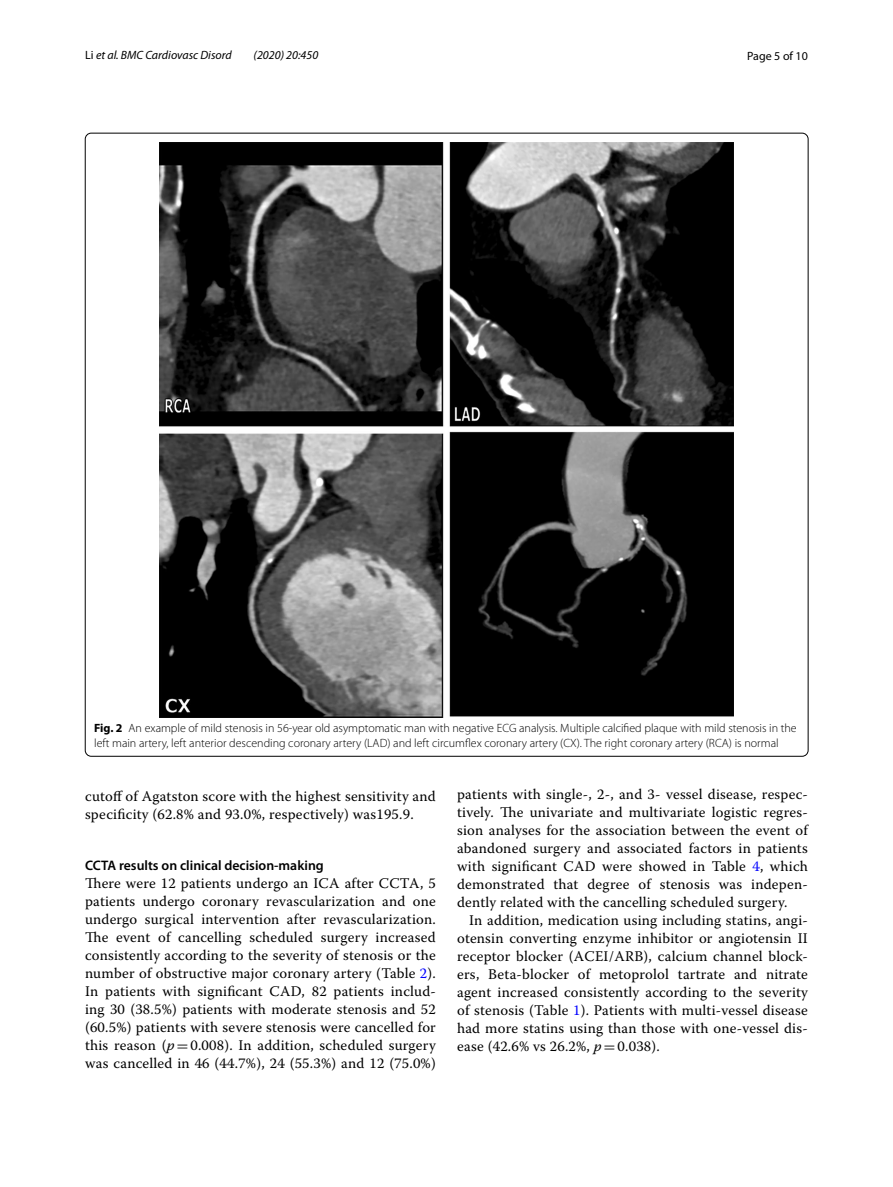
<style>
.page{position:relative;width:893px;height:1187px;background:#fff}
.page>*{position:absolute;margin:0;border:0;box-sizing:border-box;transform-origin:0 0}
.t1{font:14.7px/18px "Warnock Pro";letter-spacing:.015em;color:#000;text-align:justify}
.t2{font:600 13.8px "Myriad Pro";color:#000}
.t3{font:300 12px/15px "Myriad Pro";color:#000}
.t4{font:italic 12px "Myriad Pro";color:#000}
.t5{font:12px "Myriad Pro";color:#000}
.s1{font-style:normal}
.s2{font-weight:700}
.s3{color:#00f}
.s4{font-style:italic}
.s5{font-family:"MTSY"}
</style>
<div class="page">
<img style="left:160px;top:142px;width:574px;height:575px">
<p class="t4" style="left:85px;top:48px;width:148px"><span class="s1">Li</span> et al. BMC Cardiovasc Disord</p>
<p class="t4" style="left:254px;top:48px;width:66px">(2020) 20:450</p>
<p class="t5" style="left:747px;top:48px;width:62px">Page 5 of 10</p>
<p class="t3" style="left:94px;top:720px;width:704px"><span class="s2">Fig. 2</span> An example of mild stenosis in 56-year old asymptomatic man with negative ECG analysis. Multiple calcified plaque with mild stenosis in the left main artery, left anterior descending coronary artery (LAD) and left circumflex coronary artery (CX). The right coronary artery (RCA) is normal</p>
<p class="t1" style="left:85px;top:787px;width:352px">cutoff of Agatston score with the highest sensitivity and specificity (62.8% and 93.0%, respectively) was195.9.</p>
<p class="t2" style="left:85px;top:856px;width:240px">CCTA results on clinical decision‑making</p>
<p class="t1" style="left:85px;top:874px;width:352px">There were 12 patients undergo an ICA after CCTA, 5 patients undergo coronary revascularization and one undergo surgical intervention after revascularization.<br>The event of cancelling scheduled surgery increased consistently according to the severity of stenosis or the number of obstructive major coronary artery (Table <span class="s3">2</span>).<br>In patients with significant CAD, 82 patients includ&shy;ing 30 (38.5%) patients with moderate stenosis and 52 (60.5%) patients with severe stenosis were cancelled for this reason (<span class="s4">p</span><span class="s5">=</span>0.008). In addition, scheduled surgery was cancelled in 46 (44.7%), 24 (55.3%) and 12 (75.0%)</p>
<p class="t1" style="left:457px;top:785px;width:352px">patients with single-, 2-, and 3- vessel disease, respec&shy;tively. The univariate and multivariate logistic regres&shy;sion analyses for the association between the event of abandoned surgery and associated factors in patients with significant CAD were showed in Table <span class="s3">4</span>, which demonstrated that degree of stenosis was indepen&shy;dently related with the cancelling scheduled surgery.</p>
<p class="t1" style="left:457px;top:911px;width:352px;text-indent:12px">In addition, medication using including statins, angi&shy;otensin converting enzyme inhibitor or angiotensin II receptor blocker (ACEI/ARB), calcium channel block&shy;ers, Beta-blocker of metoprolol tartrate and nitrate agent increased consistently according to the severity of stenosis (Table <span class="s3">1</span>). Patients with multi-vessel disease had more statins using than those with one-vessel dis&shy;ease (42.6% vs 26.2%, <span class="s4">p</span><span class="s5">=</span>0.038).</p>
</div>
